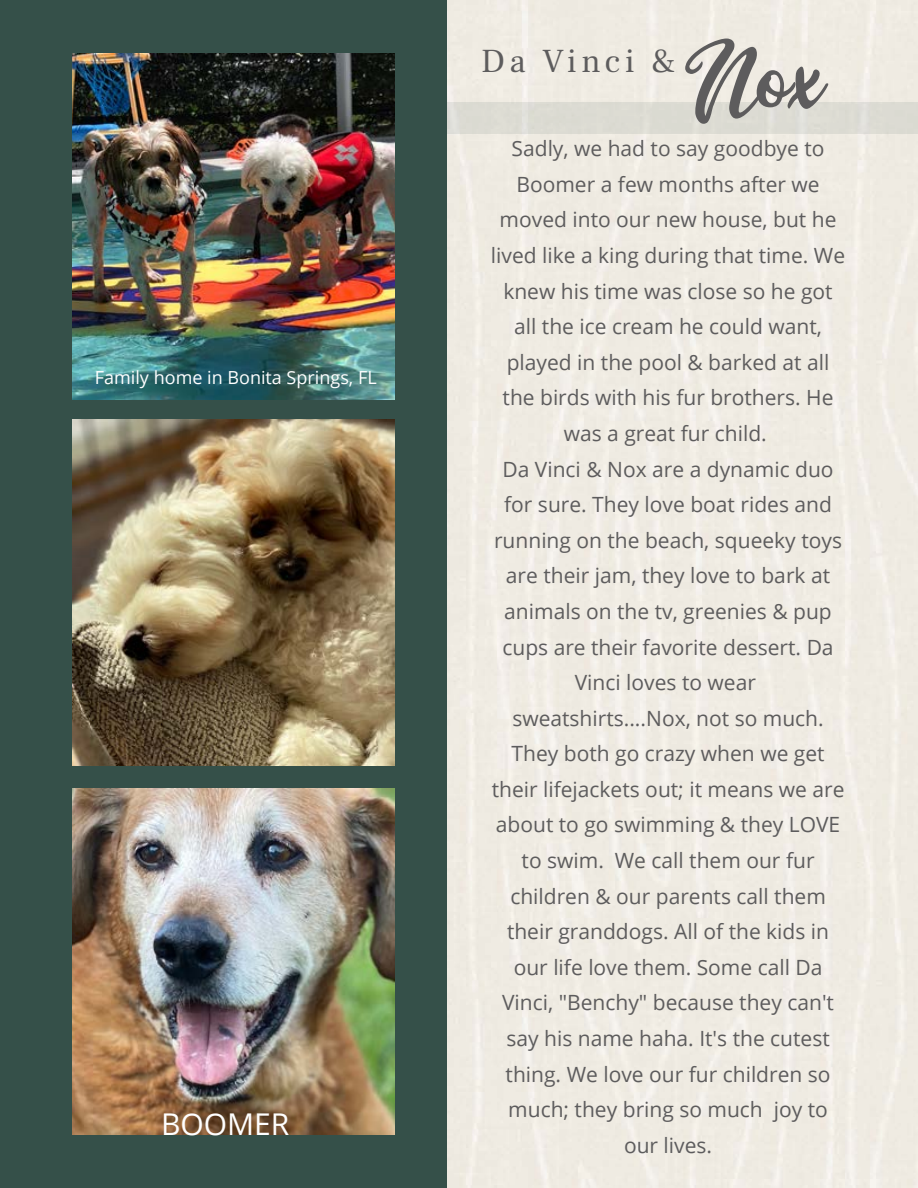
<style>
.page{position:relative;width:918px;height:1188px;background:#fff}
.page>*{position:absolute;margin:0;border:0;box-sizing:border-box;transform-origin:0 0}
.t1{font:96px "Ballet Harmony";color:#5d5c5d}
.t2{font:33px "Frank Ruhl Libre";letter-spacing:.135em;color:#5d5c5d}
.t3{font:30px "Open Sans";color:#fff}
.t4{font:21px/35.5px "Open Sans";color:#5d5c5d;text-align:center}
.t5{font:18px "Open Sans";color:#fff}
</style>
<div class="page">
<img style="left:0;top:0;width:918px;height:1188px">
<div style="left:0;top:102px;width:918px;height:31px;background:#dcdbd3"></div>
<div style="left:1px;top:0;width:446px;height:1188px;background:#355049"></div>
<img style="left:73px;top:789px;width:322px;height:345px">
<img style="left:73px;top:420px;width:322px;height:345px">
<img style="left:73px;top:54px;width:322px;height:345px">
<p class="t5" style="left:95px;top:365px;width:283px">Family home in Bonita Springs, FL</p>
<h3 class="t3" style="left:161px;top:1103px;width:130px">BOOMER</h3>
<h2 class="t2" style="left:481px;top:41px;width:196px">Da Vinci &amp;</h2>
<h1 class="t1" style="left:686px;top:37px;width:140px">Nox</h1>
<p class="t4" style="left:491px;top:130px;width:356px">Sadly, we had to say goodbye to<br>Boomer a few months after we moved into our new house, but he lived like a king during that time. We knew his time was close so he got all the ice cream he could want, played in the pool &amp; barked at all the birds with his fur brothers. He was a great fur child.<br>Da Vinci &amp; Nox are a dynamic duo for sure. They love boat rides and running on the beach, squeeky toys are their jam, they love to bark at animals on the tv, greenies &amp; pup cups are their favorite dessert. Da<br>Vinci loves to wear sweatshirts....Nox, not so much.<br>They both go crazy when we get their lifejackets out; it means we are about to go swimming &amp; they LOVE to swim. We call them our fur children &amp; our parents call them their granddogs. All of the kids in our life love them. Some call Da<br>Vinci, "Benchy" because they can't say his name haha. It's the cutest thing. We love our fur children so much; they bring so much joy to our lives.</p>
</div>
